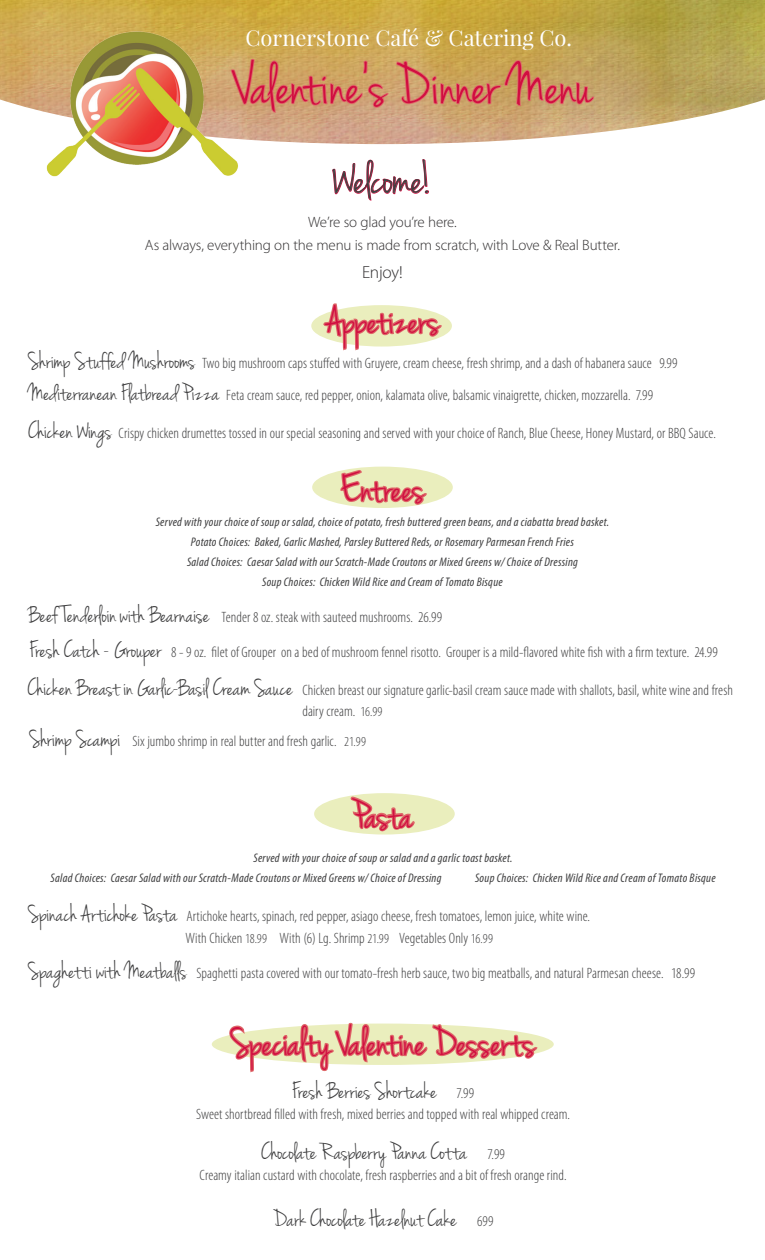
<style>
.page{position:relative;width:765px;height:1260px;background:#fff}
.page>*{position:absolute;margin:0;border:0;box-sizing:border-box;transform-origin:0 0}
.t1{font:60px "Jenna Sue";color:#d10e40}
.Nested_Style_1{font:47.5px "Jenna Sue";color:#3e3e3f}
.Nested_Style_1-2{font:42.5px "Jenna Sue";letter-spacing:-.005em;color:#d10e40}
.Nested_Style_1-3{font:25px "Jenna Sue";color:#3e3e3f}
.t2{font:21.88px "Playfair Display";color:#fff}
.Nested_Style_1-4{font:300 17.5px "Myriad Pro";letter-spacing:-.02em;color:#312f30}
.Nested_Style_1-5{font:300 condensed 15px/21.2px "Myriad Pro";letter-spacing:.005em;color:#3e3e3f}
.Nested_Style_1-6{font:300 15px "Myriad Pro";letter-spacing:-.015em;color:#312f30}
.Nested_Style_1-7{font:italic condensed 12.5px "Myriad Pro";letter-spacing:.02em;color:#3e3e3f}
.s1{font-family:"Jenna Sue";font-weight:400;font-stretch:normal;font-size:25px}
.s2{font-size:13.75px}
.s3{font-family:"Myriad Pro";font-weight:300;font-stretch:condensed;font-size:15px}
</style>
<div class="page">
<svg style="left:332px;top:159px;width:97px;height:42px"></svg>
<img style="left:0;top:0;width:765px;height:144px">
<img style="left:38px;top:17px;width:205px;height:160px">
<svg style="left:230px;top:37px;width:365px;height:77px;background:#ce9b60"></svg>
<div style="left:311px;top:305px;width:141px;height:42px;background:#eaeebd;border-radius:50%"></div>
<svg style="left:321px;top:303px;width:123px;height:48px"></svg>
<div style="left:312px;top:467px;width:141px;height:41px;background:#eaeebd;border-radius:50%"></div>
<svg style="left:338px;top:466px;width:91px;height:41px"></svg>
<div style="left:314px;top:793px;width:141px;height:42px;background:#eaeebd;border-radius:50%"></div>
<svg style="left:348px;top:793px;width:69px;height:40px"></svg>
<div style="left:212px;top:1024px;width:342px;height:41px;background:#eaeebd;border-radius:50%"></div>
<svg style="left:227px;top:1022px;width:312px;height:51px"></svg>
<p class="t2" style="left:246px;top:24px;width:328px">Cornerstone Café &amp; Catering Co.</p>
<p class="t1" style="left:235px;top:51px;width:359px">Valentine’s Dinner Menu</p>
<p class="Nested_Style_1" style="left:332px;top:152px;width:102px">Welcome!</p>
<p class="Nested_Style_1-6" style="left:308px;top:214px;width:150px">We’re so glad you’re here.</p>
<p class="Nested_Style_1-6" style="left:145px;top:236px;width:477px">As always, everything on the menu is made from scratch, with Love &amp; Real Butter.</p>
<p class="Nested_Style_1-4" style="left:362px;top:262px;width:42px">Enjoy!</p>
<p class="Nested_Style_1-2" style="left:326px;top:296px;width:115px">Appetizers</p>
<p class="Nested_Style_1-5" style="left:28px;top:353px;width:651px"><span class="s1">Shrimp Stuffed Mushrooms</span> Two big mushroom caps stuffed with Gruyere, cream cheese, fresh shrimp, and a dash of habanera sauce 9.99</p>
<p class="Nested_Style_1-5" style="left:28px;top:385px;width:627px"><span class="s1">Mediterranean Flatbread Pizza</span> Feta cream sauce, red pepper, onion, kalamata olive, balsamic vinaigrette, chicken, mozzarella. 7.99</p>
<p class="Nested_Style_1-5" style="left:28px;top:423px;width:689px"><span class="s1">Chicken Wings</span> Crispy chicken drumettes tossed in our special seasoning and served with your choice of Ranch, Blue Cheese, Honey Mustard, or BBQ Sauce.</p>
<p class="Nested_Style_1-2" style="left:341px;top:464px;width:85px">Entrees</p>
<p class="Nested_Style_1-7" style="left:156px;top:514px;width:455px">Served with your choice of soup or salad, choice of potato, fresh buttered green beans, and a ciabatta bread basket.</p>
<p class="Nested_Style_1-7" style="left:191px;top:534px;width:385px">Potato Choices: Baked, Garlic Mashed, Parsley Buttered Reds, or Rosemary Parmesan French Fries</p>
<p class="Nested_Style_1-7" style="left:187px;top:554px;width:392px">Salad Choices: Caesar Salad with our Scratch-Made Croutons or Mixed Greens w/ Choice of Dressing</p>
<p class="Nested_Style_1-7" style="left:262px;top:574px;width:242px">Soup Choices: Chicken Wild Rice and Cream of Tomato Bisque</p>
<p class="Nested_Style_1-3" style="left:28px;top:600px;width:183px">Beef Tenderloin with Bearnaise</p>
<p class="Nested_Style_1-5" style="left:222px;top:606px;width:222px">Tender 8 oz. steak with sauteed mushrooms. 26.99</p>
<p class="Nested_Style_1-5" style="left:29px;top:642px;width:690px"><span class="s1">Fresh Catch - Grouper</span> 8 - 9 oz. filet of Grouper on a bed of mushroom fennel risotto. Grouper is a mild-flavored white fish with a firm texture. 24.99</p>
<p class="Nested_Style_1-5" style="left:302px;top:679px;width:432px;text-indent:-275px"><span class="s1">Chicken Breast in Garlic-Basil Cream Sauce</span> Chicken breast our signature garlic-basil cream sauce made with shallots, basil, white wine and fresh dairy cream. <span class="s2">16.99</span></p>
<p class="Nested_Style_1-3" style="left:29px;top:725px;width:93px">Shrimp Scampi</p>
<p class="Nested_Style_1-5" style="left:133px;top:731px;width:235px">Six jumbo shrimp in real butter and fresh garlic. <span class="s2">21.99</span></p>
<p class="Nested_Style_1-2" style="left:352px;top:791px;width:62px">Pasta</p>
<p class="Nested_Style_1-7" style="left:254px;top:850px;width:261px">Served with your choice of soup or salad and a garlic toast basket.</p>
<p class="Nested_Style_1-7" style="left:51px;top:870px;width:392px">Salad Choices: Caesar Salad with our Scratch-Made Croutons or Mixed Greens w/ Choice of Dressing</p>
<p class="Nested_Style_1-7" style="left:475px;top:870px;width:242px">Soup Choices: Chicken Wild Rice and Cream of Tomato Bisque</p>
<p class="Nested_Style_1-5" style="left:28px;top:906px;width:563px"><span class="s1">Spinach Artichoke Pasta</span> Artichoke hearts, spinach, red pepper, asiago cheese, fresh tomatoes, lemon juice, white wine.</p>
<p class="Nested_Style_1-5" style="left:186px;top:927px;width:309px">With Chicken <span class="s2">18.99</span> With (6) Lg. Shrimp <span class="s2">21.99</span> Vegetables Only <span class="s2">16.99</span></p>
<p class="Nested_Style_1-5" style="left:28px;top:962px;width:668px"><span class="s1">Spaghetti with Meatballs</span> Spaghetti pasta covered with our tomato-fresh herb sauce, two big meatballs, and natural Parmesan cheese. 18.99</p>
<p class="Nested_Style_1-2" style="left:231px;top:1018px;width:305px">Specialty Valentine Desserts</p>
<p class="Nested_Style_1-3" style="left:292px;top:1076px;width:146px">Fresh Berries Shortcake</p>
<p class="Nested_Style_1-5" style="left:456px;top:1082px;width:19px">7.99</p>
<p class="Nested_Style_1-5" style="left:196px;top:1104px;width:375px">Sweet shortbread filled with fresh, mixed berries and topped with real whipped cream.</p>
<p class="Nested_Style_1-3" style="left:261px;top:1138px;width:245px">Chocolate Raspberry Panna Cotta <span class="s3">7.99</span></p>
<p class="Nested_Style_1-5" style="left:200px;top:1165px;width:368px">Creamy italian custard with chocolate, fresh raspberries and a bit of fresh orange rind.</p>
<p class="Nested_Style_1-3" style="left:273px;top:1204px;width:222px">Dark Chocolate Hazelnut Cake <span class="s3">699</span></p>
</div>
